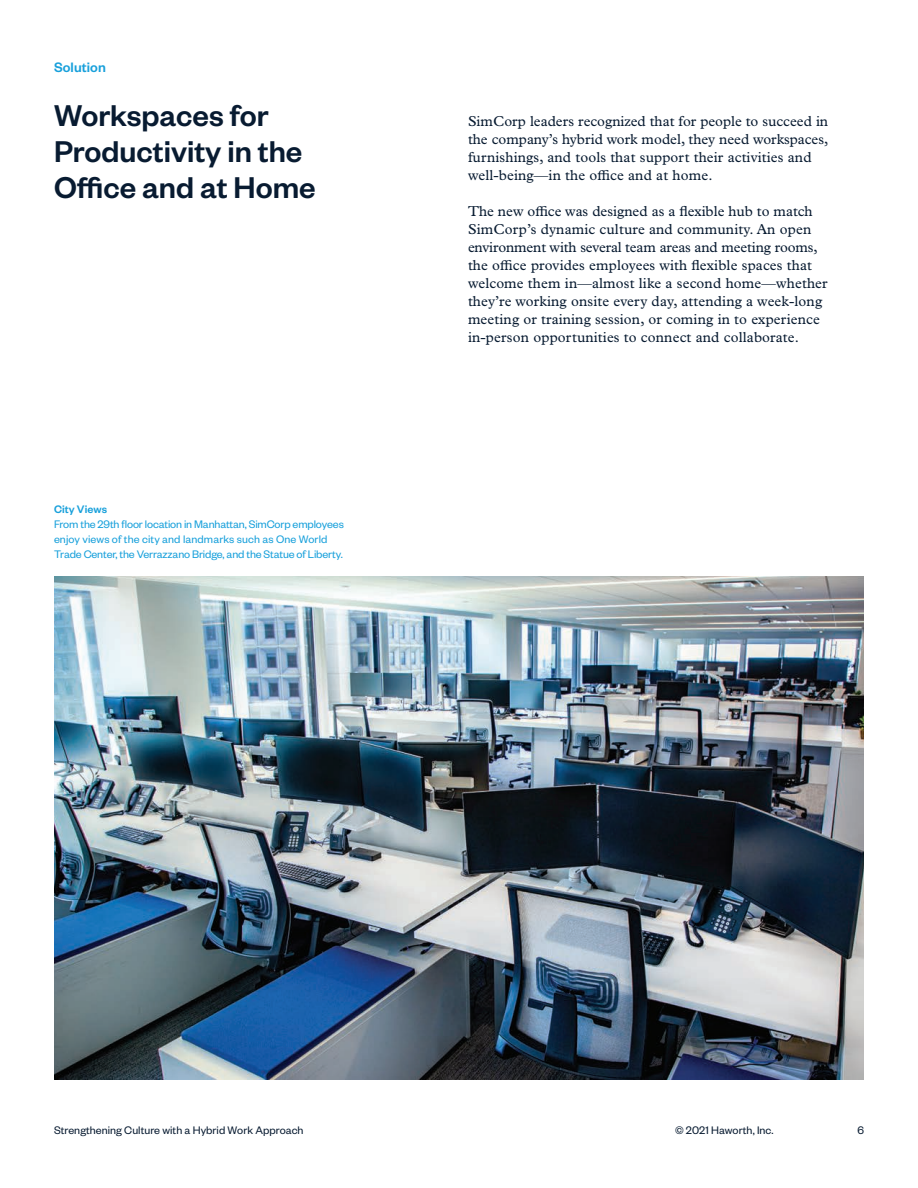
<style>
.page{position:relative;width:918px;height:1188px;background:#fff}
.page>*{position:absolute;margin:0;border:0;box-sizing:border-box;transform-origin:0 0}
.t1{font:500 33px/36px "Founders Grotesk";color:#081b31}
.t2{font:500 15px "Founders Grotesk";letter-spacing:.005em;color:#18a0db}
.t3{font:14.4px/18px "Plantin MT Pro";letter-spacing:.01em;color:#081b31}
.t4{font:12px/15px "Founders Grotesk";letter-spacing:-.01em;color:#18a0db}
.t5{font:12px "Founders Grotesk";letter-spacing:.005em;color:#081b31}
.t6{font:500 12px "Founders Grotesk";letter-spacing:.005em;color:#18a0db}
</style>
<div class="page">
<img style="left:54px;top:576px;width:810px;height:504px">
<p class="t2" style="left:54px;top:58px;width:53px">Solution</p>
<h1 class="t1" style="left:54px;top:96px;width:263px">Workspaces for<br>Productivity in the<br>Office and at Home</h1>
<p class="t6" style="left:54px;top:502px;width:55px">City Views</p>
<p class="t4" style="left:54px;top:516px;width:291px">From the 29th floor location in Manhattan, SimCorp employees enjoy views of the city and landmarks such as One World<br>Trade Center, the Verrazzano Bridge, and the Statue of Liberty.</p>
<p class="t3" style="left:468px;top:112px;width:362px">SimCorp leaders recognized that for people to succeed in the company’s hybrid work model, they need workspaces, furnishings, and tools that support their activities and well-being—in the office and at home.</p>
<p class="t3" style="left:468px;top:202px;width:361px">The new office was designed as a flexible hub to match SimCorp’s dynamic culture and community. An open environment with several team areas and meeting rooms, the office provides employees with flexible spaces that welcome them in—almost like a second home—whether they’re working onsite every day, attending a week-long meeting or training session, or coming in to experience in-person opportunities to connect and collaborate.</p>
<p class="t5" style="left:54px;top:1123px;width:251px">Strengthening Culture with a Hybrid Work Approach</p>
<p class="t5" style="left:675px;top:1123px;width:100px">© 2021 Haworth, Inc.</p>
<p class="t5" style="left:857px;top:1123px;width:8px">6</p>
</div>
